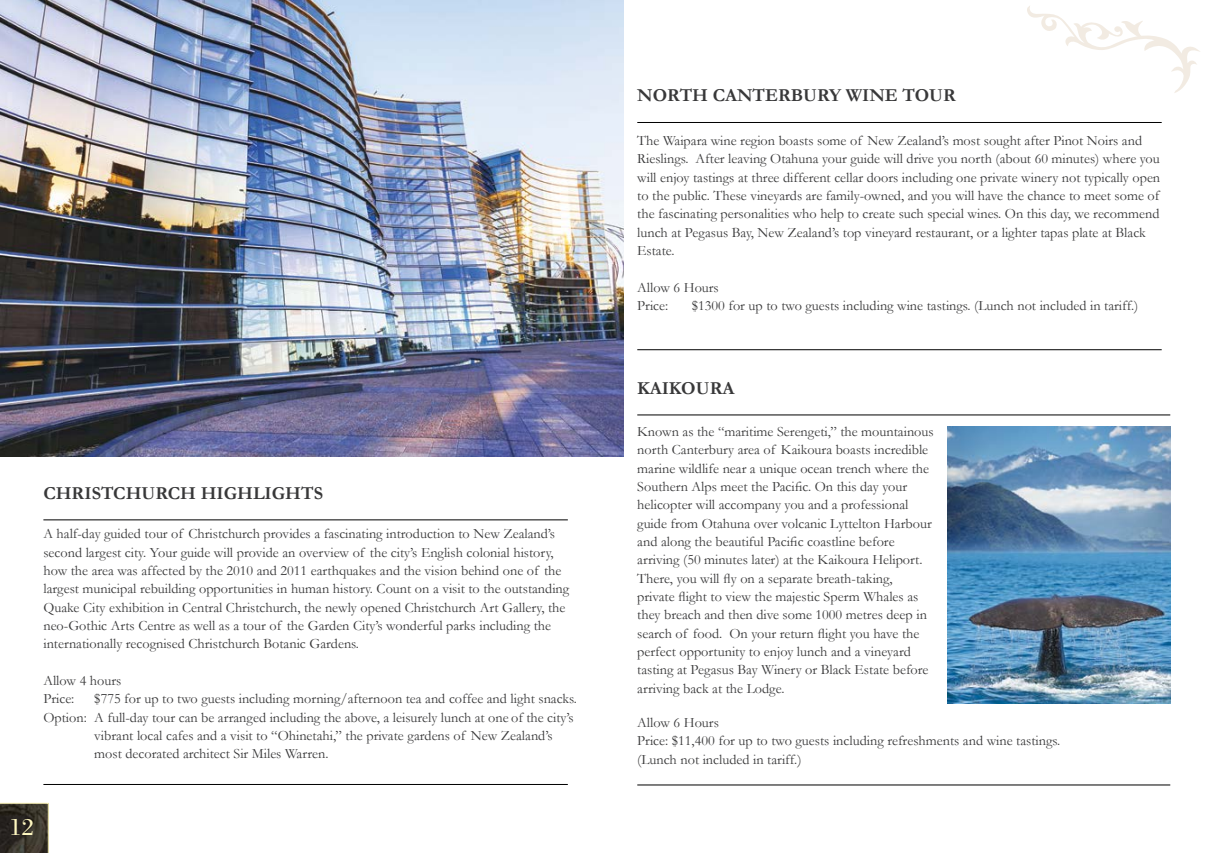
<style>
.page{position:relative;width:1205px;height:853px;background:#fff}
.page>*{position:absolute;margin:0;border:0;box-sizing:border-box;transform-origin:0 0}
.t1{font:24.5px "Bodoni";color:#fff8c1}
.t2{font:700 18.38px "Garamond";color:#383839}
.t3{font:14.25px/18.4px "Garamond";color:#383839}
</style>
<div class="page">
<hr style="left:43px;top:519px;width:525px;height:1px;background:#000">
<hr style="left:43px;top:783px;width:525px;height:1px;background:#000">
<img style="left:0;top:0;width:624px;height:456px">
<svg style="left:0;top:802px;width:49px;height:50px;background:#3e3930"></svg>
<hr style="left:637px;top:122px;width:524px;height:1px;background:#000">
<hr style="left:637px;top:349px;width:524px;height:1px;background:#000">
<hr style="left:637px;top:414px;width:533px;height:1px;background:#000">
<hr style="left:637px;top:784px;width:533px;height:1px;background:#000">
<img style="left:947px;top:426px;width:223px;height:277px">
<svg style="left:1027px;top:6px;width:173px;height:87px"></svg>
<p class="t2" style="left:43px;top:481px;width:281px">CHRISTCHURCH HIGHLIGHTS</p>
<p class="t3" style="left:43px;top:524px;width:527px">A half-day guided tour of Christchurch provides a fascinating introduction to New Zealand’s second largest city. Your guide will provide an overview of the city’s English colonial history, how the area was affected by the 2010 and 2011 earthquakes and the vision behind one of the largest municipal rebuilding opportunities in human history. Count on a visit to the outstanding Quake City exhibition in Central Christchurch, the newly opened Christchurch Art Gallery, the neo-Gothic Arts Centre as well as a tour of the Garden City’s wonderful parks including the internationally recognised Christchurch Botanic Gardens.</p>
<p class="t3" style="left:43px;top:671px;width:79px">Allow 4 hours<br>Price:</p>
<p class="t3" style="left:94px;top:689px;width:484px">$775 for up to two guests including morning/afternoon tea and coffee and light snacks.</p>
<p class="t3" style="left:43px;top:707px;width:532px">Option: A full-day tour can be arranged including the above, a leisurely lunch at one of the city’s</p>
<p class="t3" style="left:94px;top:725px;width:460px">vibrant local cafes and a visit to “Ohinetahi,” the private gardens of New Zealand’s</p>
<p class="t3" style="left:94px;top:744px;width:236px">most decorated architect Sir Miles Warren.</p>
<h1 class="t1" style="left:9px;top:813px;width:26px">12</h1>
<p class="t2" style="left:637px;top:84px;width:320px">NORTH CANTERBURY WINE TOUR</p>
<p class="t3" style="left:637px;top:131px;width:524px">The Waipara wine region boasts some of New Zealand’s most sought after Pinot Noirs and Rieslings. After leaving Otahuna your guide will drive you north (about 60 minutes) where you will enjoy tastings at three different cellar doors including one private winery not typically open to the public. These vineyards are family-owned, and you will have the chance to meet some of the fascinating personalities who help to create such special wines. On this day, we recommend lunch at Pegasus Bay, New Zealand’s top vineyard restaurant, or a lighter tapas plate at Black Estate.</p>
<p class="t3" style="left:637px;top:278px;width:83px">Allow 6 Hours<br>Price:</p>
<p class="t3" style="left:692px;top:296px;width:448px">$1300 for up to two guests including wine tastings. (Lunch not included in tariff.)</p>
<p class="t2" style="left:637px;top:377px;width:99px">KAIKOURA</p>
<p class="t3" style="left:637px;top:422px;width:298px">Known as the “maritime Serengeti,” the mountainous north Canterbury area of Kaikoura boasts incredible marine wildlife near a unique ocean trench where the Southern Alps meet the Pacific. On this day your helicopter will accompany you and a professional guide from Otahuna over volcanic Lyttelton Harbour and along the beautiful Pacific coastline before arriving (50 minutes later) at the Kaikoura Heliport.<br>There, you will fly on a separate breath-taking,<br>private flight to view the majestic Sperm Whales as they breach and then dive some 1000 metres deep in search of food. On your return flight you have the perfect opportunity to enjoy lunch and a vineyard tasting at Pegasus Bay Winery or Black Estate before arriving back at the Lodge.</p>
<p class="t3" style="left:637px;top:712px;width:424px">Allow 6 Hours<br>Price: $11,400 for up to two guests including refreshments and wine tastings. (Lunch not included in tariff.)</p>
</div>
